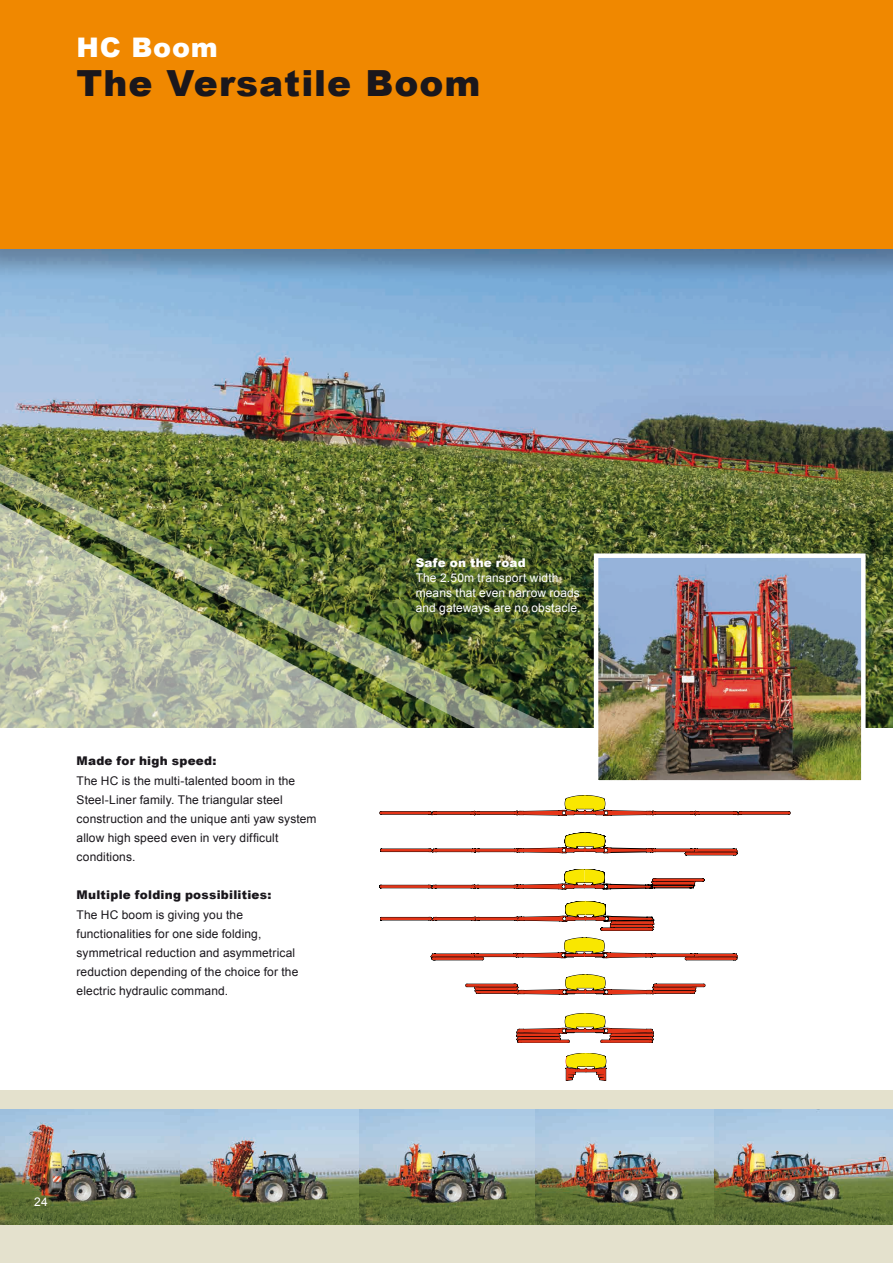
<style>
.page{position:relative;width:893px;height:1263px;background:#fff}
.page>*{position:absolute;margin:0;border:0;box-sizing:border-box;transform-origin:0 0}
.t1{font:900 36px "Arial";letter-spacing:.025em;color:#1a171c}
.t2{font:900 27px "Arial";letter-spacing:.03em;color:#fff}
.t3{font:12px/19.2px "Arial";letter-spacing:.01em;color:#1a171c}
.t4{font:12px/15px "Arial";letter-spacing:.01em;color:#fff}
.t5{font:900 12px "Arial";letter-spacing:.02em;color:#1a171c}
.t6{font:900 12px "Arial";letter-spacing:.02em;color:#fff}
.t7{font:12px "Arial";color:#fff}
</style>
<div class="page">
<div style="left:0;top:1091px;width:893px;height:172px;background:#e4e1cd"></div>
<img style="left:0;top:282px;width:893px;height:445px">
<div style="left:0;top:0;width:893px;height:282px;background:#1a171c;opacity:.3"></div>
<div style="left:0;top:0;width:893px;height:249px;background:#f08800"></div>
<img style="left:0;top:457px;width:591px;height:271px">
<img style="left:0;top:496px;width:438px;height:232px">
<img style="left:0;top:1110px;width:181px;height:115px">
<img style="left:181px;top:1110px;width:355px;height:115px">
<img style="left:536px;top:1110px;width:357px;height:115px">
<img style="left:599px;top:558px;width:262px;height:221px">
<div style="left:594px;top:553px;width:272px;height:231px;border:4px solid #fff"></div>
<svg style="left:431px;top:938px;width:307px;height:22px"></svg>
<svg style="left:466px;top:974px;width:239px;height:20px"></svg>
<svg style="left:516px;top:1013px;width:138px;height:30px"></svg>
<svg style="left:566px;top:1053px;width:40px;height:27px"></svg>
<svg style="left:380px;top:901px;width:274px;height:30px"></svg>
<svg style="left:380px;top:795px;width:410px;height:20px"></svg>
<svg style="left:380px;top:869px;width:324px;height:20px"></svg>
<svg style="left:380px;top:833px;width:358px;height:22px"></svg>
<h2 class="t2" style="left:77px;top:28px;width:143px">HC Boom</h2>
<h1 class="t1" style="left:77px;top:57px;width:405px">The Versatile Boom</h1>
<p class="t5" style="left:77px;top:752px;width:142px">Made for high speed:</p>
<p class="t3" style="left:77px;top:771px;width:242px">The HC is the multi-talented boom in the Steel-Liner family. The triangular steel construction and the unique anti yaw system allow high speed even in very difficult conditions.</p>
<p class="t5" style="left:77px;top:886px;width:196px">Multiple folding possibilities:</p>
<p class="t3" style="left:77px;top:905px;width:223px">The HC boom is giving you the functionalities for one side folding, symmetrical reduction and asymmetrical reduction depending of the choice for the electric hydraulic command.</p>
<p class="t7" style="left:34px;top:1193px;width:15px">24</p>
<p class="t6" style="left:416px;top:554px;width:112px">Safe on the road</p>
<p class="t4" style="left:416px;top:570px;width:166px">The 2.50m transport width means that even narrow roads and gateways are no obstacle.</p>
</div>
